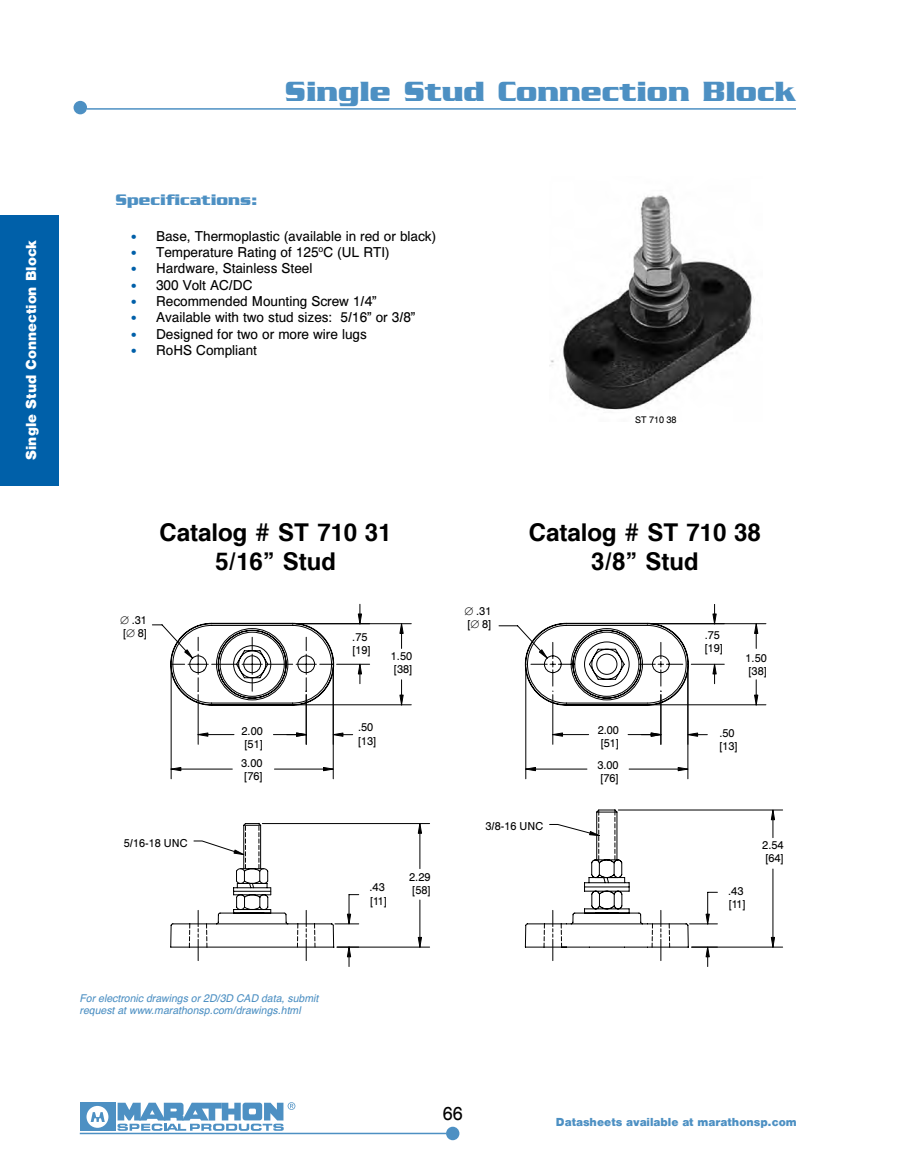
<style>
.page{position:relative;width:905px;height:1175px;background:#fff}
.page>*{position:absolute;margin:0;border:0;box-sizing:border-box;transform-origin:0 0}
.t1{font:700 30px "Serpentine LT";color:#4d90c3}
.t2{font:700 24px/28.8px "Helv";color:#000;text-align:center}
.t3{font:18px "Helv Normal";color:#000}
.t4{font:700 16.5px "Serpentine LT";color:#4d90c3}
.t5{font:900 15px "Helv";color:#fff}
.t6{font:13.5px "Helv Normal";color:#000}
.t7{font:900 12px "Helv";color:#4d90c3}
.t8{font:10.95px/13.2px "Helv Normal";color:#000}
.t9{font:italic 10.5px/12.6px "Helv";color:#4d90c3}
.t10{font:9px "Helv Normal";color:#000}
.s1{font-family:"Serpentine LT";font-weight:700;color:#0060a9}
</style>
<div class="page">
<div style="left:80px;top:1102px;width:35px;height:28px;background:#4d90c3"></div>
<div style="left:86px;top:1105px;width:22px;height:22px;background:#fff;border-radius:50%"></div>
<svg style="left:117px;top:1102px;width:178px;height:28px"></svg>
<svg style="left:91px;top:1112px;width:14px;height:10px"></svg>
<div style="left:446px;top:1126px;width:13px;height:14px;background:#4d90c3;border-radius:50%"></div>
<hr style="left:80px;top:1132px;width:366px;height:2px;background:#4d90c3">
<div style="left:74px;top:101px;width:13px;height:13px;background:#4d90c3;border-radius:50%"></div>
<hr style="left:87px;top:108px;width:709px;height:2px;background:#4d90c3">
<div style="left:0;top:215px;width:58px;height:270px;background:#0060a9"></div>
<img style="left:549px;top:195px;width:203px;height:215px">
<svg style="left:773px;top:809px;width:2px;height:11px"></svg>
<svg style="left:770px;top:937px;width:5px;height:11px"></svg>
<svg style="left:152px;top:604px;width:606px;height:362px"></svg>
<svg style="left:243px;top:642px;width:445px;height:305px"></svg>
<p class="t5" style="left:22px;top:460px;width:221px;rotate:-90deg">Single Stud Connection Block</p>
<h1 class="t1" style="left:285px;top:74px;width:512px">Single Stud Connection Block</h1>
<p class="t4" style="left:116px;top:190px;width:143px">Specifications:</p>
<p class="t6" style="left:131px;top:227px;width:307px"><span class="s1">•</span> Base, Thermoplastic (available in red or black)</p>
<p class="t6" style="left:131px;top:244px;width:260px"><span class="s1">•</span> Temperature Rating of 125<sup>o</sup>C (UL RTI)</p>
<p class="t6" style="left:131px;top:260px;width:183px"><span class="s1">•</span> Hardware, Stainless Steel</p>
<p class="t6" style="left:131px;top:276px;width:123px"><span class="s1">•</span> 300 Volt AC/DC</p>
<p class="t6" style="left:131px;top:293px;width:247px"><span class="s1">•</span> Recommended Mounting Screw 1/4”</p>
<p class="t6" style="left:131px;top:309px;width:286px"><span class="s1">•</span> Available with two stud sizes: 5/16” or 3/8”</p>
<p class="t6" style="left:131px;top:325px;width:238px"><span class="s1">•</span> Designed for two or more wire lugs</p>
<p class="t6" style="left:131px;top:342px;width:128px"><span class="s1">•</span> RoHS Compliant</p>
<p class="t10" style="left:635px;top:414px;width:43px">ST 710 38</p>
<h2 class="t2" style="left:159px;top:518px;width:233px">Catalog # ST 710 31<br>5/16” Stud</h2>
<h2 class="t2" style="left:529px;top:518px;width:233px">Catalog # ST 710 38<br>3/8” Stud</h2>
<p class="t8" style="left:120px;top:613px;width:28px">∅ .31 [∅ 8]</p>
<p class="t8" style="left:352px;top:630px;width:20px">.75 [19]</p>
<p class="t8" style="left:391px;top:649px;width:23px">1.50 [38]</p>
<p class="t8" style="left:464px;top:604px;width:28px">∅ .31 [∅ 8]</p>
<p class="t8" style="left:704px;top:628px;width:20px">.75 [19]</p>
<p class="t8" style="left:745px;top:651px;width:23px">1.50 [38]</p>
<p class="t8" style="left:241px;top:724px;width:23px">2.00 [51]</p>
<p class="t8" style="left:241px;top:756px;width:23px">3.00 [76]</p>
<p class="t8" style="left:358px;top:720px;width:20px">.50 [13]</p>
<p class="t8" style="left:485px;top:819px;width:59px">3/8-16 UNC</p>
<p class="t8" style="left:597px;top:723px;width:23px">2.00 [51]</p>
<p class="t8" style="left:597px;top:758px;width:23px">3.00 [76]</p>
<p class="t8" style="left:719px;top:726px;width:20px">.50 [13]</p>
<p class="t8" style="left:124px;top:836px;width:65px">5/16-18 UNC</p>
<p class="t9" style="left:80px;top:991px;width:240px">For electronic drawings or 2D/3D CAD data, submit request at www.marathonsp.com/drawings.html</p>
<p class="t8" style="left:409px;top:870px;width:23px">2.29 [58]</p>
<p class="t8" style="left:369px;top:880px;width:19px">.43 [11]</p>
<p class="t8" style="left:728px;top:884px;width:19px">.43 [11]</p>
<p class="t8" style="left:762px;top:837px;width:23px">2.54 [64]</p>
<h3 class="t3" style="left:442px;top:1102px;width:22px">66</h3>
<p class="t7" style="left:556px;top:1114px;width:242px">Datasheets available at marathonsp.com</p>
</div>
